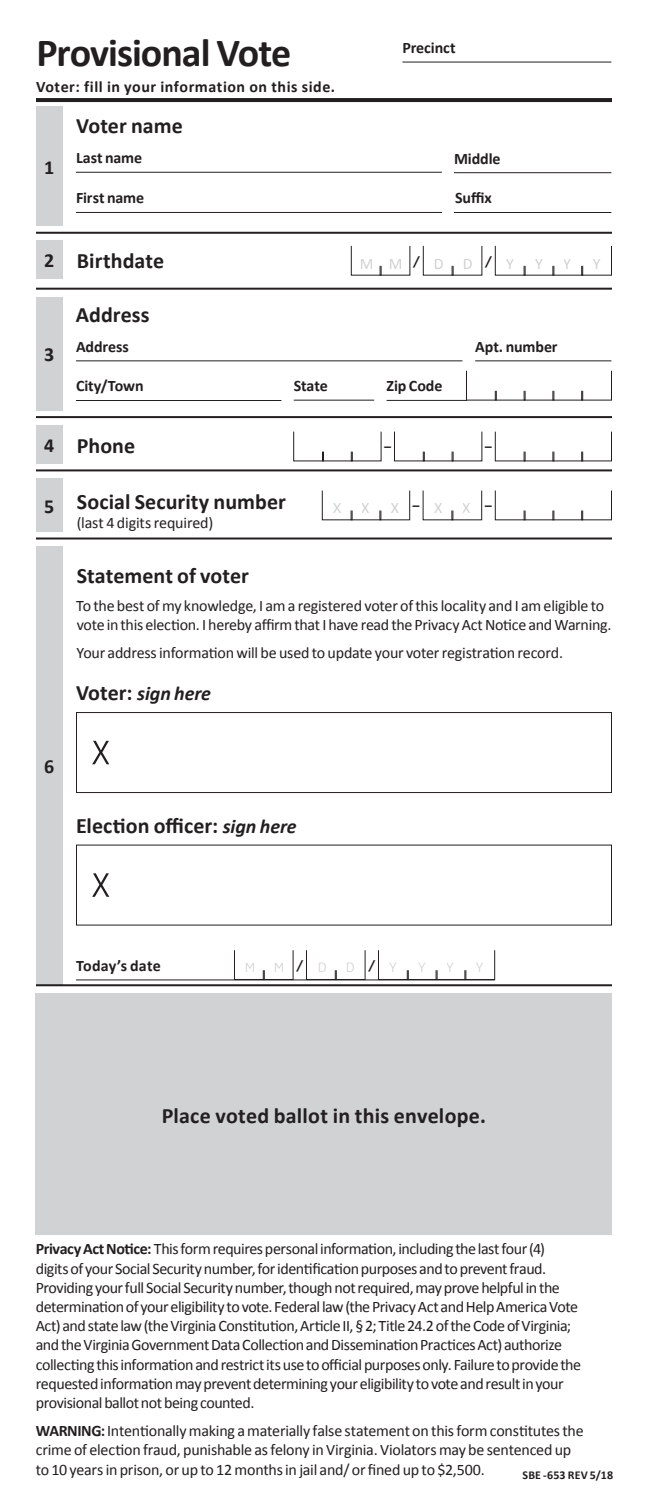
<style>
.page{position:relative;width:648px;height:1494px;background:#fff}
.page>*{position:absolute;margin:0;border:0;box-sizing:border-box;transform-origin:0 0}
.NYS_Subhead{font:700 40px "Calibri";letter-spacing:-.025em;color:#231f20}
.Instruction{font:700 22px "Calibri";letter-spacing:.005em;color:#231f20}
.Instruction-2{font:italic 700 20px "Calibri";letter-spacing:-.005em;color:#231f20}
.t1{font:700 20px "Calibri";color:#231f20}
.Instruction-3{font:16px/19.2px "Calibri";letter-spacing:-.025em;color:#231f20}
.NYS_Form__w_Line{font:700 16px "Calibri";letter-spacing:-.005em;color:#231f20}
.NYS_Form__w_Line-2{font:700 16px "Calibri";letter-spacing:.035em;color:#231f20}
.NYS_Form__Suggested{font:16px "Calibri";color:#d1d2d4}
.NYS_Form__Suggested-2{font:300 14px "Clearview ADA";color:#d1d2d4}
.NYS_Form__Suggested-3{font:700 14px "Clearview ADA";color:#231f20}
.Instruction-4{font:700 12px "Calibri";letter-spacing:.01em;color:#231f20}
.s1{font-size:20px}
.s2{font-family:"Calibri";font-weight:400;font-size:16px;color:#d1d2d4}
.s3{font-family:"Clearview ADA";font-weight:700;font-size:14px;color:#231f20}
.s4{font-style:normal;font-size:22px}
.s5{font-style:italic;font-size:20px}
.s6{font-weight:700;color:#231f20}
.s7{font-weight:700}
</style>
<div class="page">
<hr style="left:402px;top:62px;width:209px;height:1px;background:#231f20">
<hr style="left:36px;top:98px;width:576px;height:4px;background:#231f20">
<hr style="left:36px;top:288px;width:576px;height:2px;background:#231f20">
<hr style="left:76px;top:172px;width:366px;height:1px;background:#231f20">
<hr style="left:454px;top:172px;width:157px;height:1px;background:#231f20">
<hr style="left:76px;top:212px;width:366px;height:1px;background:#231f20">
<hr style="left:454px;top:212px;width:157px;height:1px;background:#231f20">
<hr style="left:36px;top:232px;width:576px;height:2px;background:#231f20">
<div style="left:36px;top:107px;width:27px;height:119px;background:#d1d2d4"></div>
<svg style="left:494px;top:245px;width:118px;height:31px"></svg>
<svg style="left:422px;top:245px;width:61px;height:31px"></svg>
<svg style="left:350px;top:245px;width:61px;height:31px"></svg>
<div style="left:36px;top:241px;width:27px;height:38px;background:#d1d2d4"></div>
<hr style="left:475px;top:360px;width:136px;height:1px;background:#231f20">
<hr style="left:76px;top:360px;width:386px;height:1px;background:#231f20">
<hr style="left:294px;top:400px;width:80px;height:1px;background:#231f20">
<hr style="left:76px;top:400px;width:205px;height:1px;background:#231f20">
<hr style="left:387px;top:400px;width:80px;height:1px;background:#231f20">
<svg style="left:466px;top:370px;width:146px;height:31px"></svg>
<div style="left:36px;top:297px;width:27px;height:114px;background:#d1d2d4"></div>
<hr style="left:36px;top:416px;width:576px;height:2px;background:#231f20">
<svg style="left:494px;top:431px;width:118px;height:31px"></svg>
<svg style="left:394px;top:431px;width:89px;height:31px"></svg>
<svg style="left:293px;top:431px;width:89px;height:31px"></svg>
<hr style="left:36px;top:469px;width:576px;height:2px;background:#231f20">
<div style="left:36px;top:425px;width:27px;height:38px;background:#d1d2d4"></div>
<hr style="left:36px;top:538px;width:576px;height:2px;background:#231f20">
<div style="left:36px;top:478px;width:27px;height:54px;background:#d1d2d4"></div>
<svg style="left:494px;top:490px;width:118px;height:31px"></svg>
<svg style="left:422px;top:490px;width:61px;height:31px"></svg>
<svg style="left:321px;top:490px;width:90px;height:31px"></svg>
<div style="left:36px;top:993px;width:576px;height:242px;background:#d1d2d4"></div>
<hr style="left:36px;top:984px;width:576px;height:2px;background:#231f20">
<div style="left:36px;top:547px;width:27px;height:438px;background:#d1d2d4"></div>
<svg style="left:76px;top:712px;width:536px;height:82px"></svg>
<svg style="left:92px;top:741px;width:17px;height:23px"></svg>
<svg style="left:76px;top:844px;width:536px;height:82px"></svg>
<svg style="left:92px;top:873px;width:17px;height:24px"></svg>
<hr style="left:76px;top:979px;width:419px;height:1px;background:#231f20">
<svg style="left:377px;top:950px;width:119px;height:31px"></svg>
<svg style="left:305px;top:950px;width:61px;height:31px"></svg>
<svg style="left:233px;top:950px;width:61px;height:31px"></svg>
<p class="NYS_Subhead" style="left:37px;top:28px;width:256px">Provisional Vote</p>
<p class="NYS_Form__w_Line" style="left:402px;top:38px;width:55px">Precinct</p>
<p class="NYS_Form__w_Line-2" style="left:36px;top:77px;width:301px">Voter: fill in your information on this side.</p>
<p class="t1" style="left:44px;top:155px;width:12px">1</p>
<p class="Instruction" style="left:76px;top:112px;width:108px">Voter name</p>
<p class="NYS_Form__w_Line" style="left:76px;top:148px;width:68px">Last name</p>
<p class="NYS_Form__w_Line" style="left:454px;top:148px;width:48px">Middle</p>
<p class="NYS_Form__w_Line" style="left:76px;top:188px;width:70px">First name</p>
<p class="NYS_Form__w_Line" style="left:455px;top:188px;width:38px">Suffix</p>
<p class="Instruction" style="left:44px;top:247px;width:121px"><span class="s1">2</span> Birthdate</p>
<p class="NYS_Form__Suggested" style="left:359px;top:253px;width:114px">MM<sup>/</sup>D D</p>
<p class="NYS_Form__Suggested-3" style="left:485px;top:252px;width:31px">/ <span class="s2">Y</span></p>
<p class="NYS_Form__Suggested" style="left:535px;top:253px;width:9px">Y</p>
<p class="NYS_Form__Suggested" style="left:564px;top:253px;width:9px">Y</p>
<p class="NYS_Form__Suggested" style="left:593px;top:253px;width:9px">Y</p>
<p class="Instruction" style="left:76px;top:301px;width:75px">Address</p>
<p class="NYS_Form__w_Line" style="left:76px;top:337px;width:54px">Address</p>
<p class="NYS_Form__w_Line" style="left:475px;top:337px;width:84px">Apt. number</p>
<p class="NYS_Form__w_Line" style="left:76px;top:376px;width:69px">City/Town</p>
<p class="NYS_Form__w_Line" style="left:294px;top:376px;width:36px">State</p>
<p class="NYS_Form__w_Line" style="left:387px;top:376px;width:57px">Zip Code</p>
<p class="t1" style="left:44px;top:342px;width:12px">3</p>
<p class="Instruction" style="left:44px;top:432px;width:92px"><span class="s1">4</span> Phone</p>
<p class="NYS_Form__Suggested-3" style="left:383px;top:438px;width:10px">–</p>
<p class="NYS_Form__Suggested-3" style="left:484px;top:438px;width:10px">–</p>
<p class="Instruction" style="left:77px;top:488px;width:211px">Social Security number</p>
<p class="Instruction-3" style="left:77px;top:513px;width:138px">(last 4 digits required)</p>
<p class="t1" style="left:44px;top:494px;width:12px">5</p>
<p class="NYS_Form__Suggested" style="left:333px;top:497px;width:10px">X</p>
<p class="NYS_Form__Suggested" style="left:362px;top:497px;width:10px">X</p>
<p class="NYS_Form__Suggested" style="left:391px;top:497px;width:53px">X<span class="s3">–</span>X</p>
<p class="NYS_Form__Suggested" style="left:463px;top:497px;width:31px">X <span class="s3">–</span></p>
<p class="Instruction" style="left:77px;top:562px;width:174px">Statement of voter</p>
<p class="Instruction-3" style="left:76px;top:595px;width:537px">To the best of my knowledge, I am a registered voter of this locality and I am eligible to vote in this election. I hereby affirm that I have read the Privacy Act Notice and Warning.</p>
<p class="Instruction-3" style="left:76px;top:643px;width:488px">Your address information will be used to update your voter registration record.</p>
<p class="Instruction-2" style="left:76px;top:681px;width:137px"><span class="s4">Voter:</span> sign here</p>
<p class="t1" style="left:44px;top:754px;width:12px">6</p>
<p class="Instruction" style="left:76px;top:812px;width:222px">Election officer: <span class="s5">sign here</span></p>
<p class="NYS_Form__w_Line" style="left:76px;top:956px;width:86px">Today’s date</p>
<p class="NYS_Form__Suggested-2" style="left:244px;top:959px;width:12px">M</p>
<p class="NYS_Form__Suggested-2" style="left:273px;top:959px;width:55px">M<span class="s6">/</span>D</p>
<p class="NYS_Form__Suggested-2" style="left:345px;top:959px;width:53px">D<span class="s6">/</span>Y</p>
<p class="NYS_Form__Suggested-2" style="left:418px;top:959px;width:9px">Y</p>
<p class="NYS_Form__Suggested-2" style="left:447px;top:959px;width:9px">Y</p>
<p class="NYS_Form__Suggested-2" style="left:476px;top:959px;width:9px">Y</p>
<h2 class="Instruction" style="left:162px;top:1102px;width:326px">Place voted ballot in this envelope.</h2>
<p class="Instruction-3" style="left:36px;top:1239px;width:547px"><span class="s7">Privacy Act Notice:</span> This form requires personal information, including the last four (4) digits of your Social Security number, for identification purposes and to prevent fraud.<br>Providing your full Social Security number, though not required, may prove helpful in the determination of your eligibility to vote. Federal law (the Privacy Act and Help America Vote Act) and state law (the Virginia Constitution, Article II, § 2; Title 24.2 of the Code of Virginia; and the Virginia Government Data Collection and Dissemination Practices Act) authorize collecting this information and restrict its use to official purposes only. Failure to provide the requested information may prevent determining your eligibility to vote and result in your provisionalballotnotbeing counted.</p>
<p class="Instruction-3" style="left:36px;top:1420px;width:549px"><span class="s7">WARNING:</span> Intentionally making a materially false statement on this form constitutes the crime of election fraud, punishable as felony in Virginia. Violators may be sentenced up to 10 years in prison, or up to 12 months in jail and/ or fined up to $2,500.</p>
<p class="Instruction-4" style="left:522px;top:1467px;width:92px">SBE -653 REV 5/18</p>
</div>
